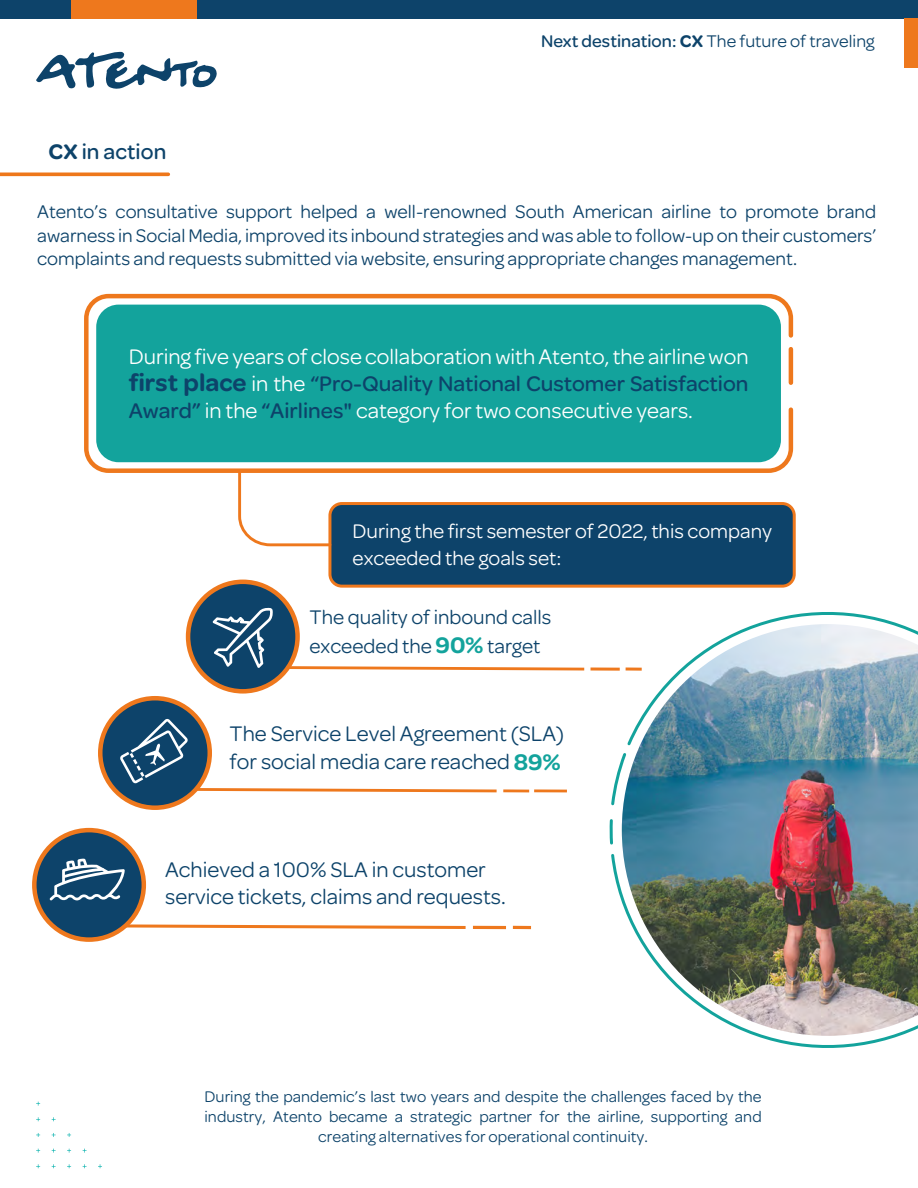
<style>
.page{position:relative;width:918px;height:1188px;background:#fff}
.page>*{position:absolute;margin:0;border:0;box-sizing:border-box;transform-origin:0 0}
.t1{font:22.5px/27px "Omnes";color:#fff;text-align:justify}
.t2{font:22.5px/27px "Omnes";color:#0d436a}
.t3{font:500 22.5px "Omnes";letter-spacing:.005em;color:#0d436a}
.t4{font:21px/27px "Omnes";color:#fff}
.t5{font:21px/28.8px "Omnes";color:#0d436a}
.t6{font:19.5px/23.4px "Omnes";color:#0d436a;text-align:justify}
.t7{font:18px "Omnes";color:#0d436a}
.t8{font:16.5px/19.8px "Omnes";letter-spacing:.005em;color:#0d436a;text-align:center}
.s1{font-weight:600}
.s2{font-weight:500}
.s3{font-weight:600;font-size:25.5px;color:#0d436a}
.s4{font-weight:500;color:#0d436a}
.s5{font-weight:600;font-size:24px;color:#13a39c}
</style>
<div class="page">
<svg style="left:609px;top:612px;width:290px;height:436px"></svg>
<svg style="left:609px;top:751px;width:13px;height:56px"></svg>
<svg style="left:609px;top:817px;width:6px;height:29px"></svg>
<svg style="left:36px;top:1133px;width:4px;height:4px"></svg>
<svg style="left:67px;top:1133px;width:4px;height:4px"></svg>
<div style="left:0;top:0;width:918px;height:18px;background:#0d436a"></div>
<div style="left:71px;top:0;width:126px;height:18px;background:#ee781d"></div>
<svg style="left:36px;top:52px;width:181px;height:37px"></svg>
<div style="left:905px;top:18px;width:13px;height:50px;background:#ee781d"></div>
<hr style="left:0;top:173px;width:168px;height:3px;background:#ee771b">
<div style="left:84px;top:294px;width:709px;height:179px;border:4px solid #ee781d;border-radius:22px"></div>
<div style="left:96px;top:305px;width:685px;height:157px;background:#13a39c;border-radius:22px"></div>
<hr style="left:789px;top:349px;width:4px;height:34px;background:#ee781d">
<hr style="left:592px;top:668px;width:26px;height:3px;background:#ee781d">
<hr style="left:475px;top:926px;width:29px;height:3px;background:#ee781d">
<hr style="left:515px;top:926px;width:14px;height:3px;background:#ee781d">
<svg style="left:32px;top:828px;width:434px;height:114px"></svg>
<svg style="left:98px;top:580px;width:487px;height:230px"></svg>
<div style="left:330px;top:504px;width:464px;height:82px;background:#0d436a;border-radius:12px"></div>
<div style="left:328px;top:502px;width:468px;height:86px;border:3px solid #ee781d;border-radius:12px"></div>
<svg style="left:237px;top:468px;width:96px;height:80px"></svg>
<img style="left:622px;top:624px;width:296px;height:412px">
<p class="t3" style="left:48px;top:136px;width:119px"><span class="s1">CX</span> in action</p>
<p class="t7" style="left:541px;top:29px;width:335px"><span class="s2">Next destination:</span> <span class="s1">CX</span> The future of traveling</p>
<p class="t6" style="left:37px;top:199px;width:841px">Atento’s consultative support helped a well-renowned South American airline to promote brand awarness in Social Media, improved its inbound strategies and was able to follow-up on their customers’ complaints and requests submitted via website, ensuring appropriate changes management.</p>
<p class="t1" style="left:129px;top:341px;width:621px">During five years of close collaboration with Atento, the airline won <span class="s3">first place</span> in the <span class="s4">“Pro-Quality National Customer Satisfaction Award”</span> in the <span class="s4">“Airlines"</span> category for two consecutive years.</p>
<p class="t4" style="left:353px;top:516px;width:421px">During the first semester of 2022, this company exceeded the goals set:</p>
<p class="t5" style="left:309px;top:602px;width:244px">The quality of inbound calls exceeded the <span class="s5">90%</span> target</p>
<p class="t2" style="left:230px;top:718px;width:336px;line-height:28.8px">The Service Level Agreement (SLA) for social media care reached <span class="s5">89%</span></p>
<p class="t2" style="left:165px;top:855px;width:342px">Achieved a 100% SLA in customer service tickets, claims and requests.</p>
<p class="t8" style="left:204px;top:1086px;width:559px">During the pandemic’s last two years and despite the challenges faced by the industry, Atento became a strategic partner for the airline, supporting and creating alternatives for operational continuity.</p>
</div>
